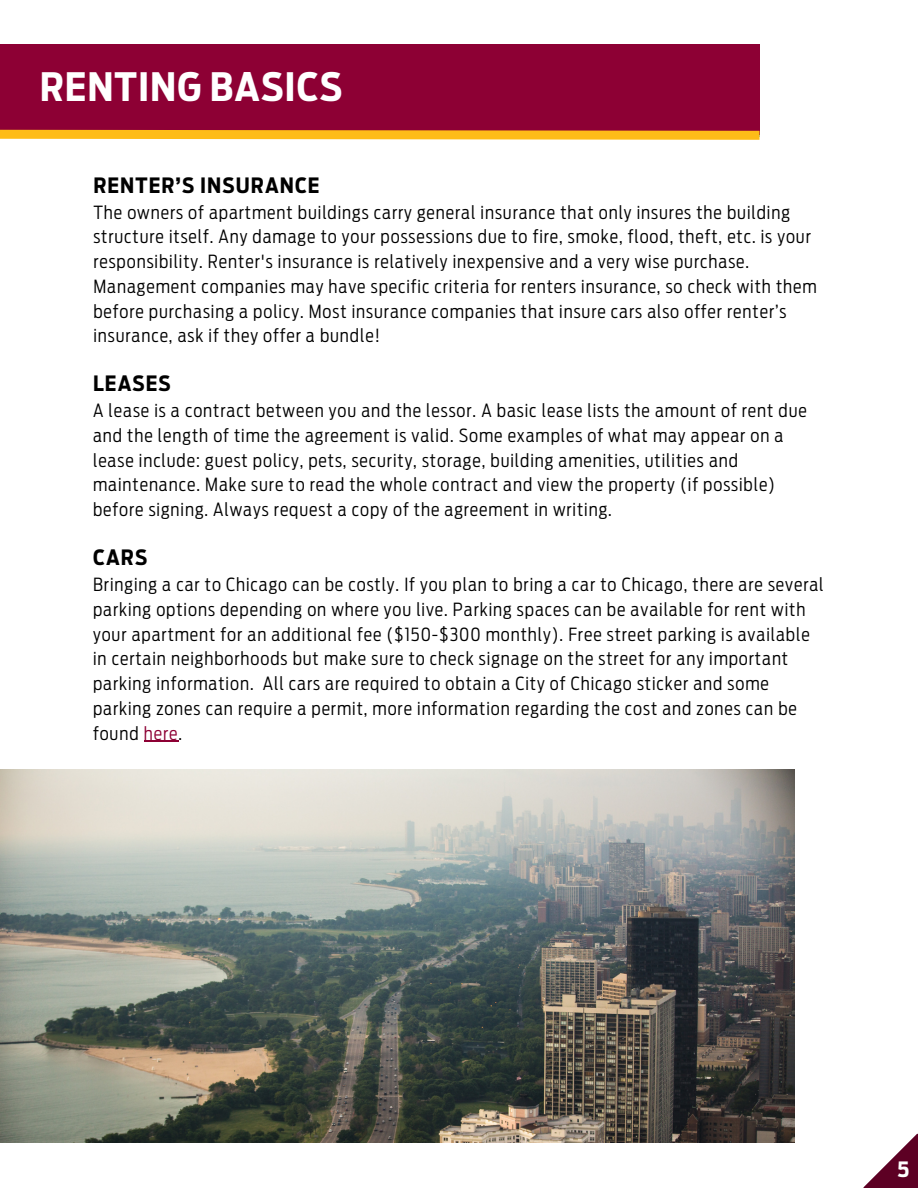
<style>
.page{position:relative;width:918px;height:1188px;background:#fff}
.page>*{position:absolute;margin:0;border:0;box-sizing:border-box;transform-origin:0 0}
.t1{font:700 38.85px "Antenna Cond";letter-spacing:.025em;color:#fff}
.t2{font:700 21px "Antenna Cond";letter-spacing:.05em;color:#000}
.t3{font:700 21px "Antenna Cond";color:#fff}
.t4{font:300 18px/24.8px "Antenna Cond";letter-spacing:.05em;color:#000}
.s1{color:#8d0034}
</style>
<div class="page">
<div style="left:0;top:44px;width:760px;height:91px;background:#8d0034"></div>
<svg style="left:0;top:129px;width:760px;height:11px;background:#f0aa2a"></svg>
<svg style="left:863px;top:1134px;width:55px;height:54px"></svg>
<img style="left:0;top:769px;width:794px;height:374px">
<hr style="left:144px;top:741px;width:34px;height:1px;background:#8d0034">
<h1 class="t1" style="left:40px;top:64px;width:304px">RENTING BASICS</h1>
<p class="t2" style="left:93px;top:173px;width:228px">RENTER’S INSURANCE</p>
<p class="t4" style="left:93px;top:200px;width:725px">The owners of apartment buildings carry general insurance that only insures the building structure itself. Any damage to your possessions due to fire, smoke, flood, theft, etc. is your responsibility. Renter's insurance is relatively inexpensive and a very wise purchase.<br>Management companies may have specific criteria for renters insurance, so check with them before purchasing a policy. Most insurance companies that insure cars also offer renter’s insurance, ask if they offer a bundle!</p>
<p class="t2" style="left:93px;top:371px;width:79px">LEASES</p>
<p class="t4" style="left:93px;top:398px;width:715px">A lease is a contract between you and the lessor. A basic lease lists the amount of rent due and the length of time the agreement is valid. Some examples of what may appear on a lease include: guest policy, pets, security, storage, building amenities, utilities and maintenance. Make sure to read the whole contract and view the property (if possible) before signing. Always request a copy of the agreement in writing.</p>
<p class="t2" style="left:93px;top:545px;width:56px">CARS</p>
<p class="t4" style="left:93px;top:572px;width:732px">Bringing a car to Chicago can be costly. If you plan to bring a car to Chicago, there are several parking options depending on where you live. Parking spaces can be available for rent with your apartment for an additional fee ($150-$300 monthly). Free street parking is available in certain neighborhoods but make sure to check signage on the street for any important parking information. All cars are required to obtain a City of Chicago sticker and some parking zones can require a permit, more information regarding the cost and zones can be found <span class="s1">here</span>.</p>
<p class="t3" style="left:897px;top:1157px;width:13px">5</p>
</div>
